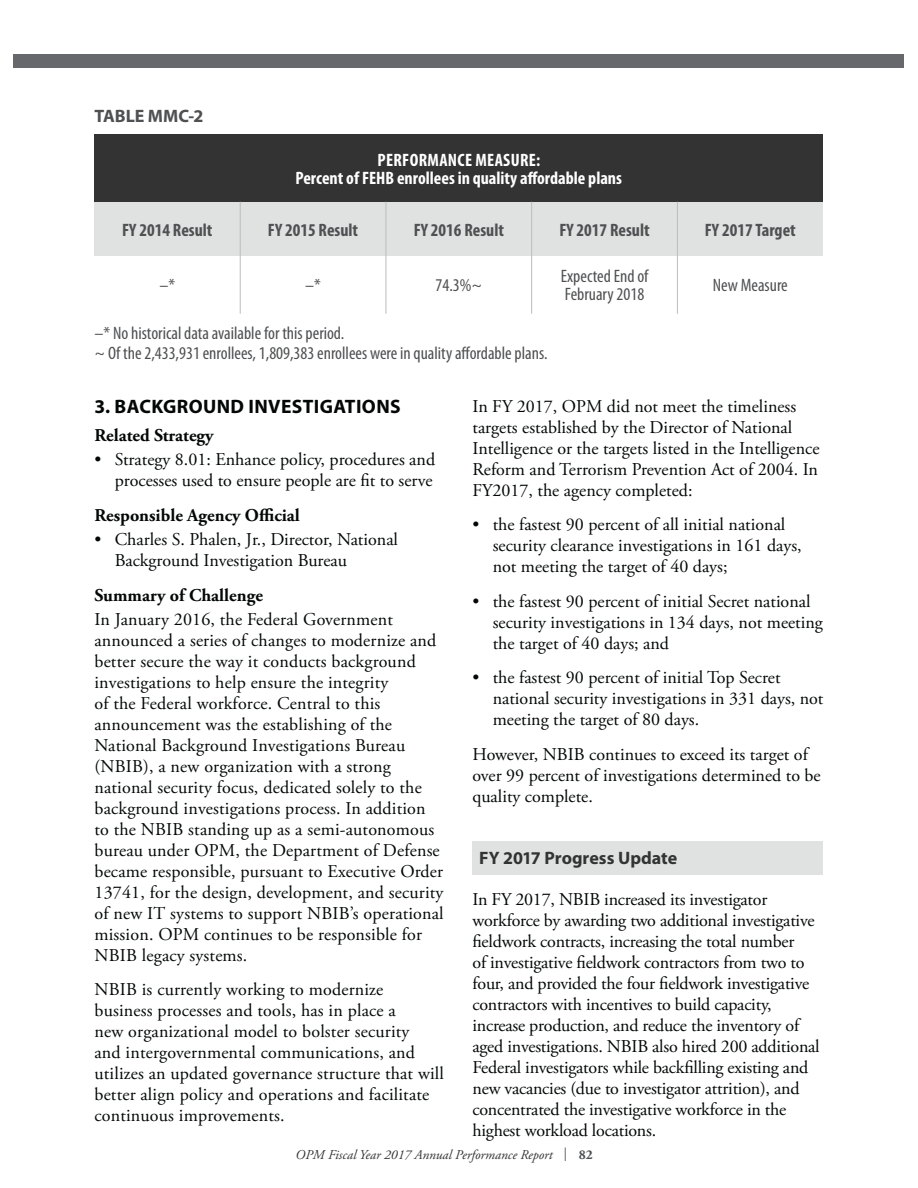
<style>
.page{position:relative;width:918px;height:1188px;background:#fff}
.page>*{position:absolute;margin:0;border:0;box-sizing:border-box;transform-origin:0 0}
.t1{font:700 19.5px "Myriad Pro";letter-spacing:.02em;color:#030806}
.t2{font:18px/21px "Adobe Garamond Pro";color:#030806}
.t3{font:condensed 18px/18px "Myriad Pro";color:#4f5052}
.t4{font:700 condensed 18px/18px "Myriad Pro";color:#fff;text-align:center}
.t5{font:700 condensed 18px "Myriad Pro";color:#4f5052}
.t6{font:700 18px "Adobe Garamond Pro";color:#030806}
.t7{font:700 18px "Myriad Pro";color:#333334}
.t8{font:700 18px "Myriad Pro";letter-spacing:-.005em;color:#4f5052}
.t9{font:italic 13.5px "Adobe Garamond Pro";color:#333334}
.t10{font:700 13.5px "Adobe Garamond Pro";color:#4f5052}
</style>
<div class="page">
<div style="left:14px;top:54px;width:890px;height:14px;background:#67686c"></div>
<svg style="left:565px;top:1148px;width:1px;height:13px"></svg>
<div style="left:472px;top:842px;width:352px;height:33px;background:#e0e1e1"></div>
<div style="left:94px;top:134px;width:729px;height:68px;background:#333334"></div>
<div style="left:94px;top:202px;width:146px;height:54px;background:#e0e1e1"></div>
<div style="left:240px;top:202px;width:146px;height:54px;background:#e0e1e1"></div>
<div style="left:386px;top:202px;width:146px;height:54px;background:#e0e1e1"></div>
<div style="left:532px;top:202px;width:145px;height:54px;background:#e0e1e1"></div>
<div style="left:677px;top:202px;width:146px;height:54px;background:#e0e1e1"></div>
<hr style="left:240px;top:202px;width:1px;height:54px;background:#bbbcbe">
<hr style="left:386px;top:202px;width:1px;height:54px;background:#bbbcbe">
<hr style="left:531px;top:202px;width:1px;height:54px;background:#bbbcbe">
<hr style="left:677px;top:202px;width:1px;height:54px;background:#bbbcbe">
<hr style="left:240px;top:256px;width:1px;height:58px;background:#bbbcbe">
<hr style="left:386px;top:256px;width:1px;height:58px;background:#bbbcbe">
<hr style="left:531px;top:256px;width:1px;height:58px;background:#bbbcbe">
<hr style="left:677px;top:256px;width:1px;height:58px;background:#bbbcbe">
<h4 class="t8" style="left:94px;top:109px;width:110px">TABLE MMC-2</h4>
<h5 class="t4" style="left:296px;top:153px;width:328px">PERFORMANCE MEASURE:<br>Percent of FEHB enrollees in quality affordable plans</h5>
<p class="t5" style="left:122px;top:223px;width:92px">FY 2014 Result</p>
<p class="t5" style="left:268px;top:223px;width:92px">FY 2015 Result</p>
<p class="t5" style="left:414px;top:223px;width:92px">FY 2016 Result</p>
<p class="t5" style="left:559px;top:223px;width:92px">FY 2017 Result</p>
<p class="t5" style="left:705px;top:223px;width:92px">FY 2017 Target</p>
<p class="t3" style="left:160px;top:278px;width:17px">–*</p>
<p class="t3" style="left:305px;top:278px;width:17px">–*</p>
<p class="t3" style="left:436px;top:278px;width:48px">74.3%~</p>
<p class="t3" style="left:561px;top:269px;width:89px">Expected End of<br>February 2018</p>
<p class="t3" style="left:713px;top:278px;width:76px">New Measure</p>
<p class="t3" style="left:95px;top:326px;width:251px">–* No historical data available for this period.</p>
<p class="t3" style="left:95px;top:346px;width:454px">~ Of the 2,433,931 enrollees, 1,809,383 enrollees were in quality affordable plans.</p>
<h3 class="t1" style="left:94px;top:399px;width:308px">3. BACKGROUND INVESTIGATIONS</h3>
<h4 class="t6" style="left:94px;top:428px;width:121px">Related Strategy</h4>
<p class="t2" style="left:94px;top:451px;width:342px;text-align:right">• Strategy 8.01: Enhance policy, procedures and processes used to ensure people are fit to serve</p>
<h4 class="t6" style="left:94px;top:508px;width:207px">Responsible Agency Official</h4>
<p class="t2" style="left:115px;top:530px;width:285px;text-indent:-20px">• Charles S. Phalen, Jr., Director, National<br>Background Investigation Bureau</p>
<p class="t6" style="left:94px;top:587px;width:170px">Summary of Challenge</p>
<p class="t2" style="left:94px;top:610px;width:351px">In January 2016, the Federal Government announced a series of changes to modernize and better secure the way it conducts background investigations to help ensure the integrity<br>of the Federal workforce. Central to this announcement was the establishing of the National Background Investigations Bureau (NBIB), a new organization with a strong national security focus, dedicated solely to the background investigations process. In addition to the NBIB standing up as a semi-autonomous bureau under OPM, the Department of Defense became responsible, pursuant to Executive Order 13741, for the design, development, and security of new IT systems to support NBIB’s operational mission. OPM continues to be responsible for NBIB legacy systems.</p>
<p class="t2" style="left:94px;top:981px;width:351px">NBIB is currently working to modernize business processes and tools, has in place a<br>new organizational model to bolster security<br>and intergovernmental communications, and utilizes an updated governance structure that will better align policy and operations and facilitate continuous improvements.</p>
<p class="t2" style="left:472px;top:397px;width:348px">In FY 2017, OPM did not meet the timeliness targets established by the Director of National Intelligence or the targets listed in the Intelligence Reform and Terrorism Prevention Act of 2004. In FY2017, the agency completed:</p>
<p class="t2" style="left:493px;top:516px;width:310px;text-indent:-20px">• the fastest 90 percent of all initial national security clearance investigations in 161 days, not meeting the target of 40 days;</p>
<p class="t2" style="left:493px;top:592px;width:332px;text-indent:-20px">• the fastest 90 percent of initial Secret national security investigations in 134 days, not meeting the target of 40 days; and</p>
<p class="t2" style="left:493px;top:669px;width:332px;text-indent:-20px">• the fastest 90 percent of initial Top Secret national security investigations in 331 days, not meeting the target of 80 days.</p>
<p class="t2" style="left:472px;top:745px;width:350px">However, NBIB continues to exceed its target of over 99 percent of investigations determined to be quality complete.</p>
<p class="t7" style="left:479px;top:851px;width:200px">FY 2017 Progress Update</p>
<p class="t2" style="left:472px;top:891px;width:349px">In FY 2017, NBIB increased its investigator workforce by awarding two additional investigative fieldwork contracts, increasing the total number<br>of investigative fieldwork contractors from two to four, and provided the four fieldwork investigative contractors with incentives to build capacity, increase production, and reduce the inventory of aged investigations. NBIB also hired 200 additional Federal investigators while backfilling existing and new vacancies (due to investigator attrition), and concentrated the investigative workforce in the highest workload locations.</p>
<p class="t9" style="left:296px;top:1150px;width:259px">OPM Fiscal Year 2017 Annual Performance Report</p>
<p class="t10" style="left:579px;top:1149px;width:16px">82</p>
</div>
